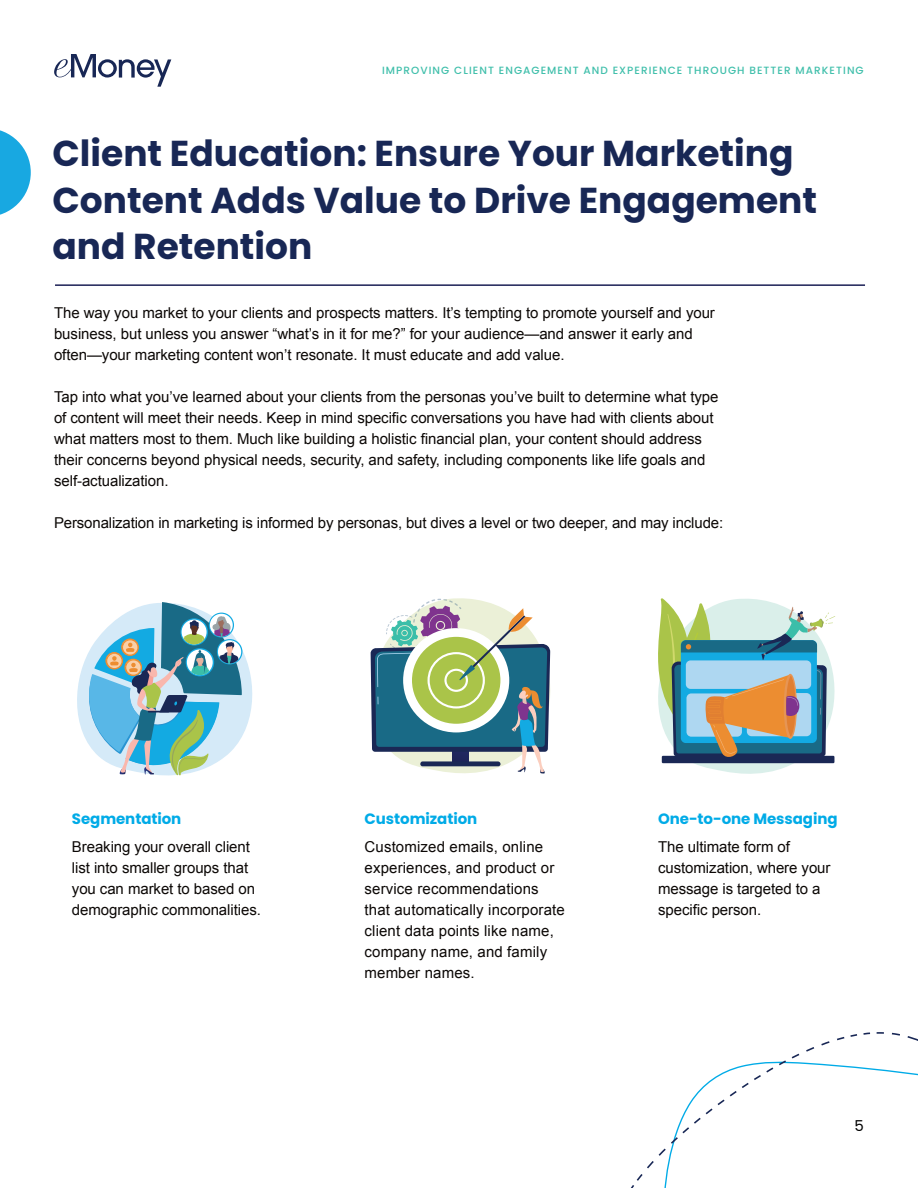
<style>
.page{position:relative;width:918px;height:1188px;background:#fff}
.page>*{position:absolute;margin:0;border:0;box-sizing:border-box;transform-origin:0 0}
.body{font:700 36px/46.5px "Poppins";color:#182755}
.body-2{font:15px/21px "Arial";letter-spacing:-.005em;color:#0c0806}
.body-3{font:700 15px "Poppins";letter-spacing:-.005em;color:#00abe7}
.t1{font:15px "Poppins";color:#000}
.t2{font:500 10.5px "Poppins";letter-spacing:.1em;color:#40bfab}
</style>
<div class="page">
<svg style="left:631px;top:1032px;width:287px;height:156px"></svg>
<svg style="left:0;top:130px;width:31px;height:85px"></svg>
<hr style="left:55px;top:284px;width:810px;height:2px;background:#1c2056">
<svg style="left:54px;top:54px;width:117px;height:33px"></svg>
<svg style="left:77px;top:602px;width:176px;height:174px"></svg>
<svg style="left:658px;top:598px;width:178px;height:176px"></svg>
<svg style="left:370px;top:598px;width:181px;height:176px"></svg>
<p class="t2" style="left:382px;top:65px;width:483px">IMPROVING CLIENT ENGAGEMENT AND EXPERIENCE THROUGH BETTER MARKETING</p>
<p class="body" style="left:52px;top:130px;width:766px">Client Education: Ensure Your Marketing<br>Content Adds Value to Drive Engagement and Retention</p>
<p class="body-2" style="left:54px;top:302px;width:662px">The way you market to your clients and prospects matters. It’s tempting to promote yourself and your business, but unless you answer “what’s in it for me?” for your audience—and answer it early and often—your marketing content won’t resonate. It must educate and add value.</p>
<p class="body-2" style="left:54px;top:386px;width:666px">Tap into what you’ve learned about your clients from the personas you’ve built to determine what type of content will meet their needs. Keep in mind specific conversations you have had with clients about what matters most to them. Much like building a holistic financial plan, your content should address their concerns beyond physical needs, security, and safety, including components like life goals and self-actualization.</p>
<p class="body-2" style="left:54px;top:512px;width:671px">Personalization in marketing is informed by personas, but dives a level or two deeper, and may include:</p>
<p class="body-3" style="left:72px;top:810px;width:111px">Segmentation</p>
<p class="body-2" style="left:72px;top:836px;width:191px">Breaking your overall client list into smaller groups that you can market to based on demographic commonalities.</p>
<p class="body-3" style="left:365px;top:810px;width:114px">Customization</p>
<p class="body-2" style="left:365px;top:836px;width:202px">Customized emails, online experiences, and product or service recommendations that automatically incorporate client data points like name, company name, and family member names.</p>
<p class="body-3" style="left:658px;top:810px;width:181px">One-to-one Messaging</p>
<p class="body-2" style="left:658px;top:836px;width:174px">The ultimate form of customization, where your message is targeted to a specific person.</p>
<p class="t1" style="left:855px;top:1117px;width:11px">5</p>
</div>
